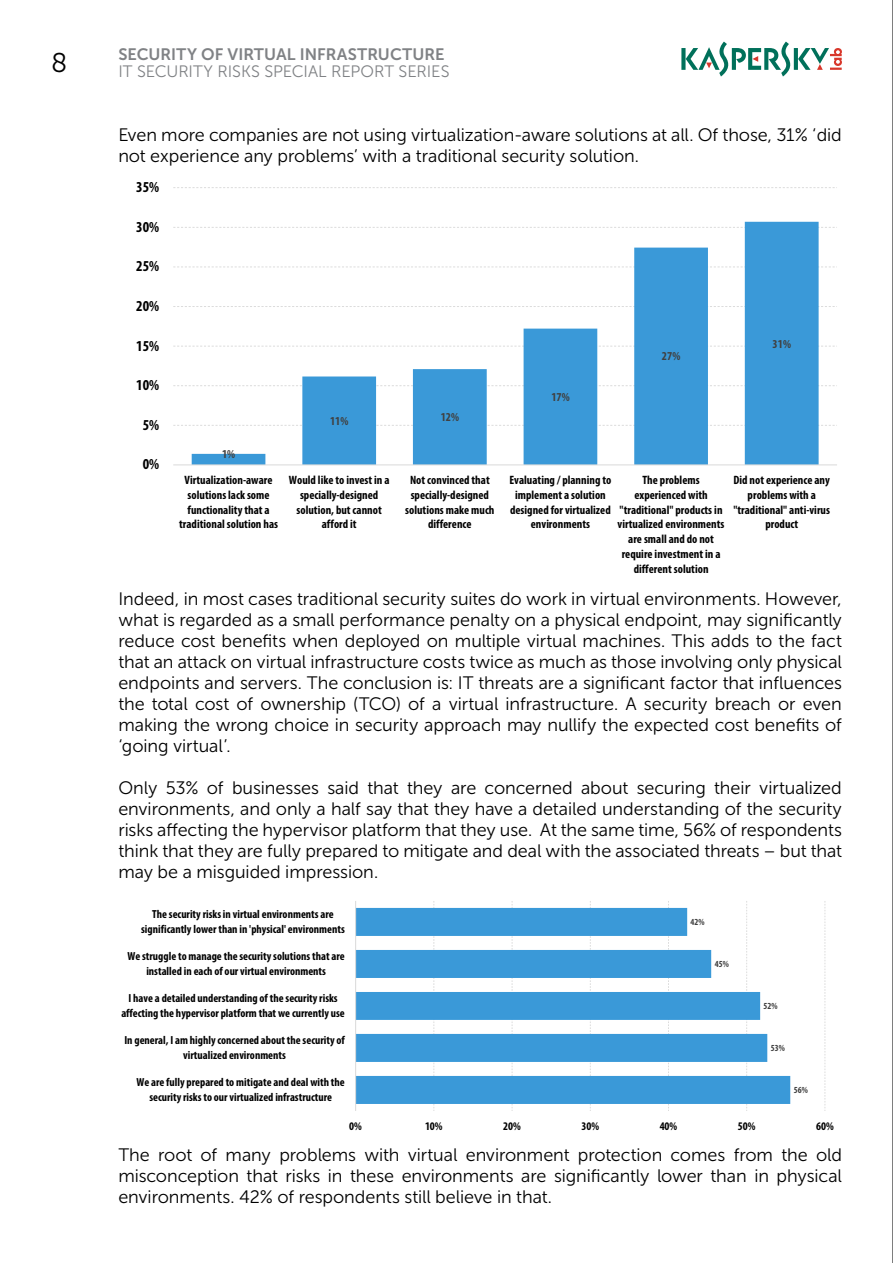
<style>
.page{position:relative;width:893px;height:1263px;background:#fff}
.page>*{position:absolute;margin:0;border:0;box-sizing:border-box;transform-origin:0 0}
.t1{font:27px "Museo Sans 300";color:#000}
.t2{font:18px/21px "Museo Sans Cyrl 300";letter-spacing:-.005em;color:#000;text-align:justify}
.t3{font:16.5px "Museo Sans 300";color:#808285}
.t4{font:16.5px "Museo Sans Cyrl 700";color:#808285}
.t5{font:700 condensed 15.3px "Myriad Pro";color:#000}
.t6{font:700 condensed 12.15px/14.7px "Myriad Pro";color:#000;text-align:center}
.t7{font:700 condensed 12.15px "Myriad Pro";letter-spacing:.005em;color:#404040}
.t8{font:700 condensed 11.7px/14.1px "Myriad Pro";color:#000;text-align:center}
.t9{font:700 condensed 9.3px "Myriad Pro";letter-spacing:.005em;color:#404040}
</style>
<div class="page">
<hr style="left:892px;top:0;width:1px;height:1263px;background:#000">
<svg style="left:681px;top:42px;width:161px;height:35px"></svg>
<svg style="left:173px;top:187px;width:664px;height:279px"></svg>
<svg style="left:355px;top:901px;width:471px;height:210px"></svg>
<p class="t4" style="left:118px;top:45px;width:328px">SECURITY OF VIRTUAL INFRASTRUCTURE</p>
<h1 class="t1" style="left:51px;top:49px;width:18px">8</h1>
<p class="t3" style="left:118px;top:62px;width:333px">IT SECURITY RISKS SPECIAL REPORT SERIES</p>
<p class="t2" style="left:118px;top:124px;width:725px">Even more companies are not using virtualization-aware solutions at all. Of those, 31% ‘did not experience any problems’ with a traditional security solution.</p>
<p class="t5" style="left:136px;top:178px;width:24px">35%</p>
<p class="t5" style="left:136px;top:217px;width:24px">30%</p>
<p class="t5" style="left:136px;top:257px;width:24px">25%</p>
<p class="t5" style="left:136px;top:296px;width:24px">20%</p>
<p class="t5" style="left:136px;top:336px;width:24px">15%</p>
<p class="t5" style="left:136px;top:376px;width:24px">10%</p>
<p class="t5" style="left:143px;top:415px;width:18px">5%</p>
<p class="t5" style="left:143px;top:455px;width:18px">0%</p>
<p class="t7" style="left:222px;top:447px;width:15px">1%</p>
<p class="t7" style="left:330px;top:413px;width:20px">11%</p>
<p class="t7" style="left:441px;top:410px;width:20px">12%</p>
<p class="t7" style="left:551px;top:389px;width:20px">17%</p>
<p class="t7" style="left:662px;top:349px;width:20px">27%</p>
<p class="t7" style="left:773px;top:336px;width:20px">31%</p>
<p class="t6" style="left:179px;top:473px;width:101px">Virtualization-aware solutions lack some functionality that a traditional solution has</p>
<p class="t6" style="left:289px;top:473px;width:102px">Would like to invest in a specially-designed solution, but cannot afford it</p>
<p class="t6" style="left:405px;top:473px;width:91px">Not convinced that specially-designed solutions make much difference</p>
<p class="t6" style="left:509px;top:473px;width:104px">Evaluating / planning to implement a solution designed for virtualized environments</p>
<p class="t6" style="left:618px;top:473px;width:108px">The problems experienced with "traditional" products in virtualized environments are small and do not require investment in a different solution</p>
<p class="t6" style="left:733px;top:473px;width:98px">Did not experience any problems with a "traditional" anti-virus product</p>
<p class="t2" style="left:118px;top:588px;width:725px">Indeed, in most cases traditional security suites do work in virtual environments. However, what is regarded as a small performance penalty on a physical endpoint, may significantly reduce cost benefits when deployed on multiple virtual machines. This adds to the fact that an attack on virtual infrastructure costs twice as much as those involving only physical endpoints and servers. The conclusion is: IT threats are a significant factor that influences the total cost of ownership (TCO) of a virtual infrastructure. A security breach or even making the wrong choice in security approach may nullify the expected cost benefits of ‘going virtual’.</p>
<p class="t2" style="left:118px;top:777px;width:725px">Only 53% of businesses said that they are concerned about securing their virtualized environments, and only a half say that they have a detailed understanding of the security risks affecting the hypervisor platform that they use. At the same time, 56% of respondents think that they are fully prepared to mitigate and deal with the associated threats – but that may be a misguided impression.</p>
<p class="t8" style="left:141px;top:907px;width:205px">The security risks in virtual environments are significantly lower than in 'physical' environments</p>
<p class="t8" style="left:127px;top:949px;width:219px">We struggle to manage the security solutions that are installed in each of our virtual environments</p>
<p class="t8" style="left:121px;top:991px;width:225px">I have a detailed understanding of the security risks affecting the hypervisor platform that we currently use</p>
<p class="t8" style="left:124px;top:1033px;width:222px">In general, I am highly concerned about the security of virtualized environments</p>
<p class="t8" style="left:137px;top:1075px;width:210px">We are fully prepared to mitigate and deal with the security risks to our virtualized infrastructure</p>
<p class="t9" style="left:691px;top:916px;width:16px">42%</p>
<p class="t9" style="left:715px;top:958px;width:16px">45%</p>
<p class="t9" style="left:764px;top:1000px;width:16px">52%</p>
<p class="t9" style="left:771px;top:1042px;width:16px">53%</p>
<p class="t9" style="left:794px;top:1084px;width:16px">56%</p>
<p class="t8" style="left:349px;top:1118px;width:14px">0%</p>
<p class="t8" style="left:425px;top:1118px;width:19px">10%</p>
<p class="t8" style="left:503px;top:1118px;width:19px">20%</p>
<p class="t8" style="left:581px;top:1118px;width:19px">30%</p>
<p class="t8" style="left:660px;top:1118px;width:19px">40%</p>
<p class="t8" style="left:738px;top:1118px;width:19px">50%</p>
<p class="t8" style="left:816px;top:1118px;width:19px">60%</p>
<p class="t2" style="left:118px;top:1145px;width:725px">The root of many problems with virtual environment protection comes from the old misconception that risks in these environments are significantly lower than in physical environments. 42% of respondents still believe in that.</p>
</div>
